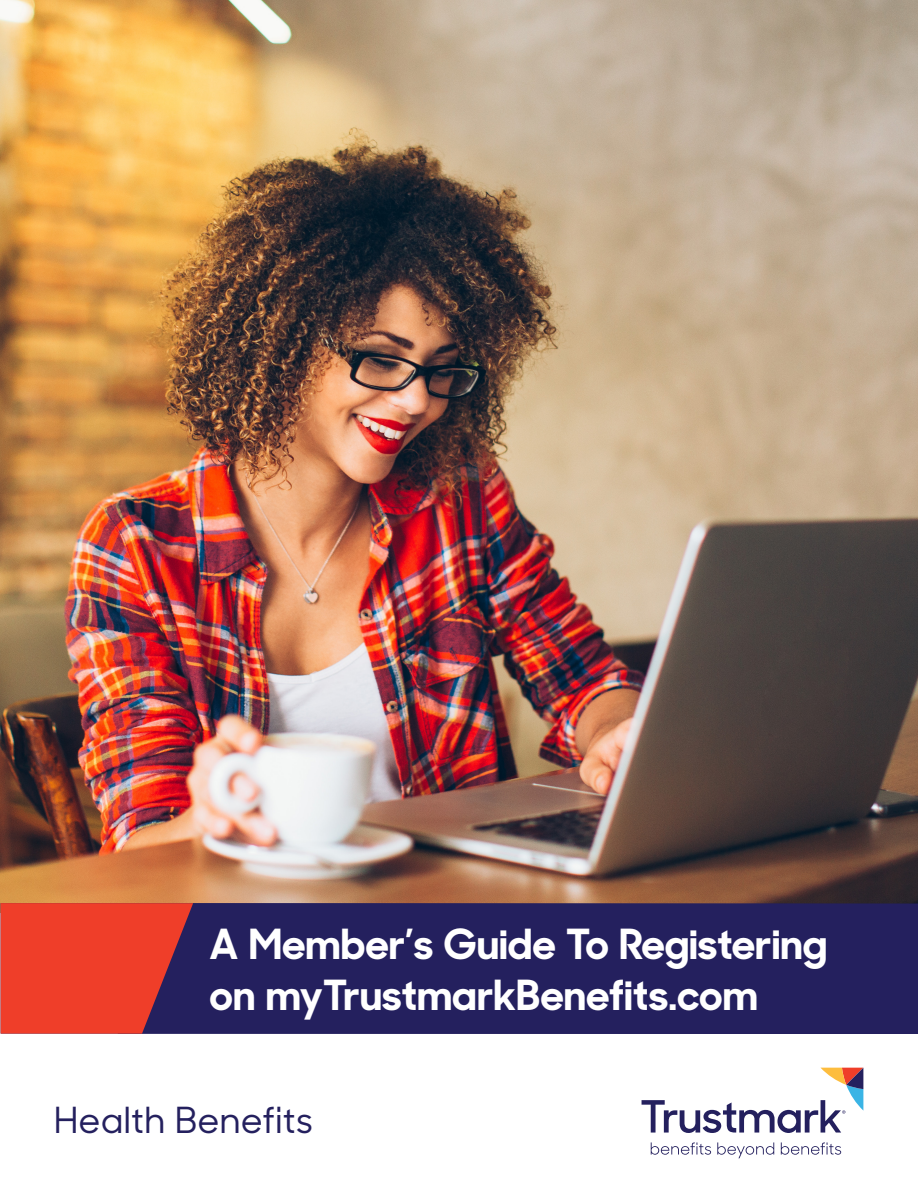
<style>
.page{position:relative;width:918px;height:1188px;background:#fff}
.page>*{position:absolute;margin:0;border:0;box-sizing:border-box;transform-origin:0 0}
.HB_Title{font:700 41.55px/50.4px "Sharp Sans No 1";color:#fff}
.t1{font:500 36px "Sharp Sans No 1";color:#24205e}
.t2{font:600 24px "Sharp Sans No 1";letter-spacing:.01em;color:#fff}
.s1{font-weight:400;font-style:italic}
</style>
<div class="page">
<svg style="left:651px;top:1142px;width:60px;height:13px"></svg>
<svg style="left:717px;top:1142px;width:57px;height:16px"></svg>
<svg style="left:781px;top:1142px;width:60px;height:13px"></svg>
<svg style="left:642px;top:1068px;width:221px;height:65px"></svg>
<img style="left:1px;top:0;width:917px;height:903px">
<div style="left:193px;top:903px;width:725px;height:131px;background:#24205e"></div>
<svg style="left:1px;top:903px;width:192px;height:131px"></svg>
<p class="t2" style="left:226px;top:920px;width:416px">Cum sociis natoque sociis <span class="s1">penatibus</span></p>
<p class="HB_Title" style="left:210px;top:917px;width:619px">A Member’s Guide To Registering on myTrustmarkBenefits.com</p>
<p class="t1" style="left:54px;top:1094px;width:261px">Health Benefits</p>
</div>
